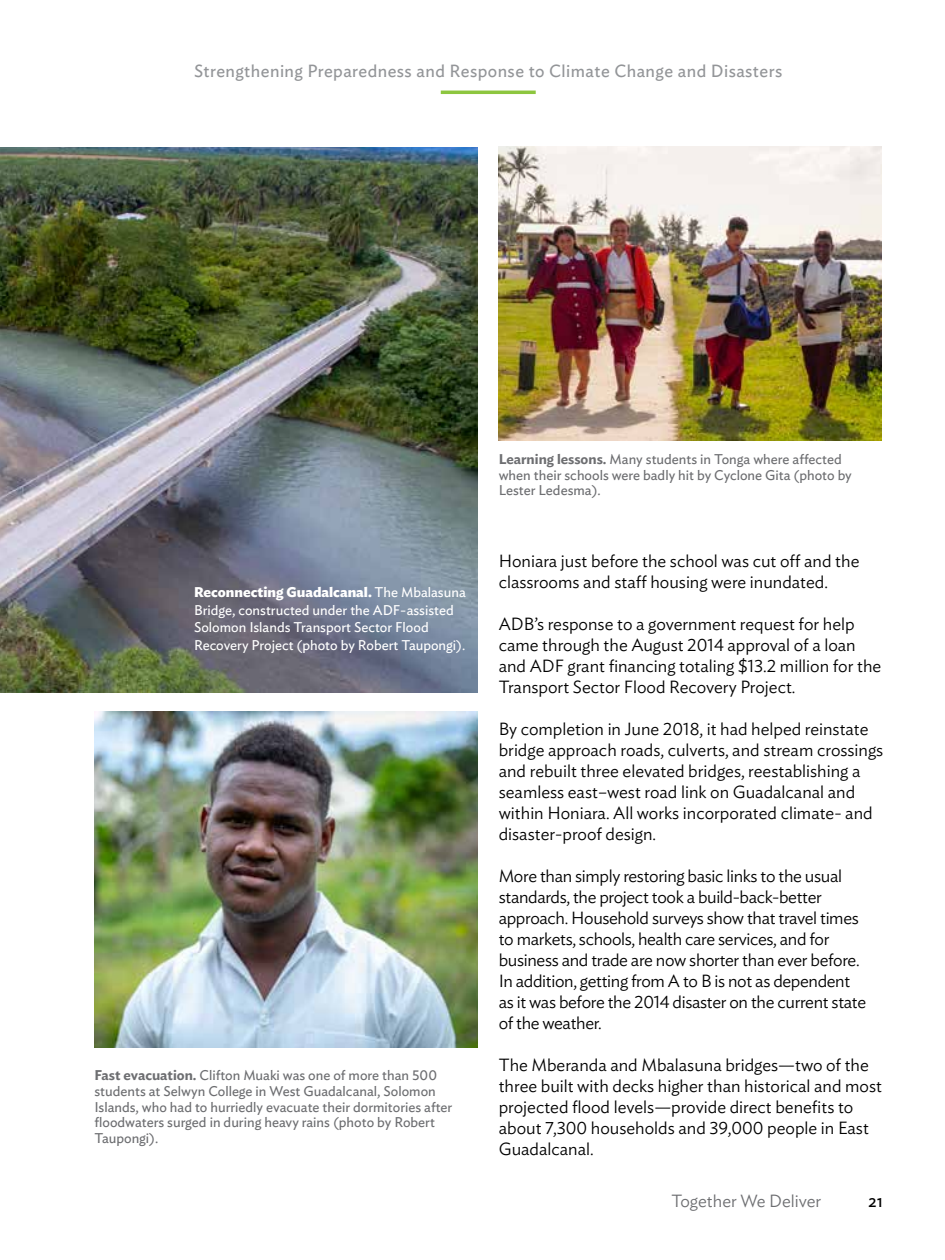
<style>
.page{position:relative;width:945px;height:1260px;background:#fff}
.page>*{position:absolute;margin:0;border:0;box-sizing:border-box;transform-origin:0 0}
.t1{font:300 17.5px/21px "Ideal Sans";color:#000}
.t2{font:300 17.5px/21px "Ideal Sans";letter-spacing:-.02em;color:#000}
.t3{font:17.5px "Ideal Sans";letter-spacing:.025em;color:#939598}
.t4{font:300 17.5px "Ideal Sans";color:#6d6e71}
.t5{font:17.5px "Ideal Sans";color:#000}
.t6{font:14px/15.8px "Ideal Sans";color:#6d6e71}
.t7{font:14px/17.5px "Ideal Sans";color:#fff}
.s1{font-weight:700}
.s2{font-weight:600}
</style>
<div class="page">
<hr style="left:441px;top:91px;width:95px;height:3px;background:#8dc63f">
<img style="left:0;top:147px;width:478px;height:546px">
<img style="left:94px;top:712px;width:384px;height:336px">
<img style="left:499px;top:146px;width:383px;height:295px">
<p class="t3" style="left:194px;top:58px;width:590px">Strengthening Preparedness and Response to Climate Change and Disasters</p>
<p class="t7" style="left:194px;top:582px;width:273px"><span class="s1">Reconnecting Guadalcanal.</span> The Mbalasuna Bridge, constructed under the ADF-assisted Solomon Islands Transport Sector Flood Recovery Project (photo by Robert Taupongi).</p>
<p class="t6" style="left:94px;top:1066px;width:359px"><span class="s2">Fast evacuation.</span> Clifton Muaki was one of more than 500 students at Selwyn College in West Guadalcanal, Solomon Islands, who had to hurriedly evacuate their dormitories after floodwaters surged in during heavy rains (photo by Robert Taupongi).</p>
<p class="t6" style="left:499px;top:450px;width:355px"><span class="s2">Learning lessons.</span> Many students in Tonga where affected when their schools were badly hit by Cyclone Gita (photo by<br>Lester Ledesma).</p>
<p class="t1" style="left:499px;top:549px;width:362px">Honiara just before the school was cut off and the classrooms and staff housing were inundated.</p>
<p class="t1" style="left:499px;top:612px;width:384px">ADB’s response to a government request for help came through the August 2014 approval of a loan and ADF grant financing totaling $13.2 million for the Transport Sector Flood Recovery Project.</p>
<p class="t1" style="left:499px;top:717px;width:386px">By completion in June 2018, it had helped reinstate bridge approach roads, culverts, and stream crossings and rebuilt three elevated bridges, reestablishing a seamless east–west road link on Guadalcanal and within Honiara. All works incorporated climate- and disaster-proof design.</p>
<p class="t2" style="left:499px;top:864px;width:369px">More than simply restoring basic links to the usual standards, the project took a build-back-better approach. Household surveys show that travel times to markets, schools, health care services, and for business and trade are now shorter than ever before.<br>In addition, getting from A to B is not as dependent as it was before the 2014 disaster on the current state of the weather.</p>
<p class="t1" style="left:499px;top:1053px;width:385px">The Mberanda and Mbalasuna bridges—two of the three built with decks higher than historical and most projected flood levels—provide direct benefits to about 7,300 households and 39,000 people in East Guadalcanal.</p>
<p class="t4" style="left:671px;top:1188px;width:151px">Together We Deliver</p>
<p class="t5" style="left:868px;top:1188px;width:16px">21</p>
</div>
